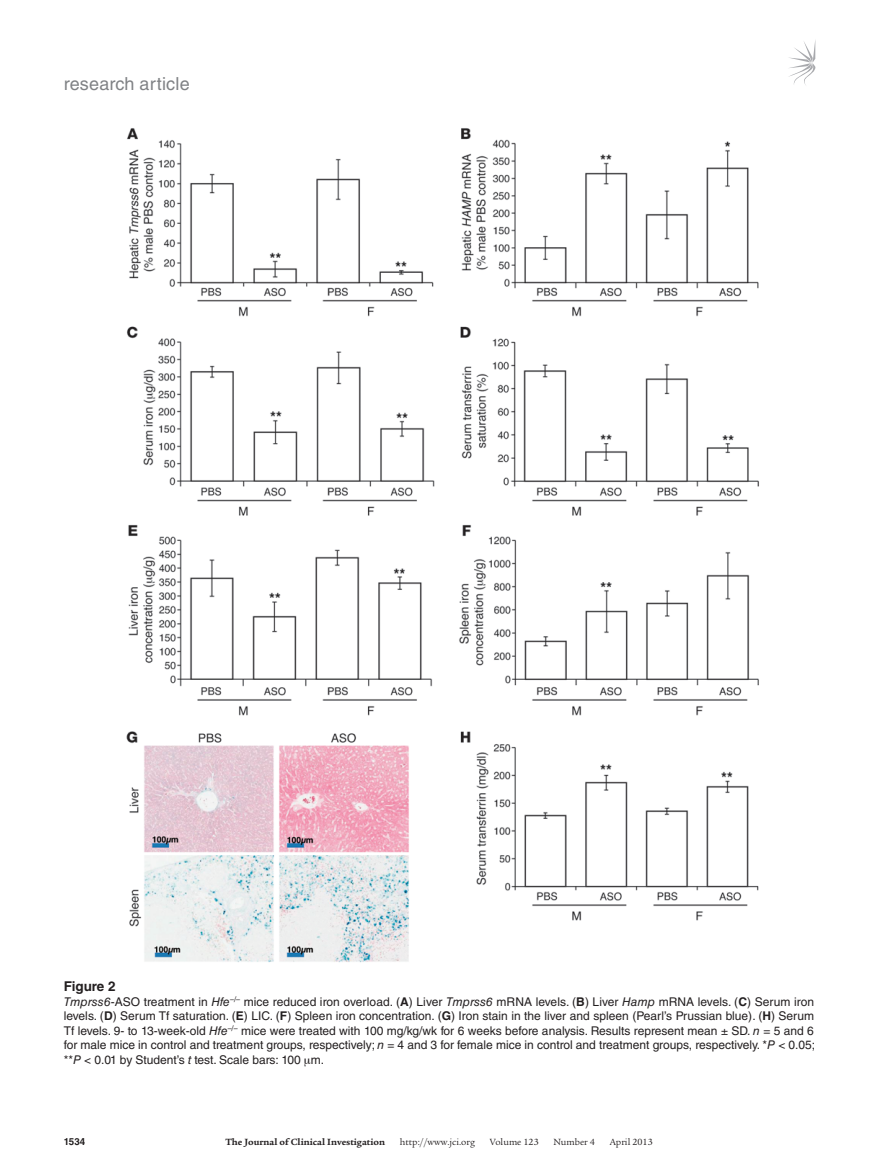
<style>
.page{position:relative;width:878px;height:1175px;background:#fff}
.page>*{position:absolute;margin:0;border:0;box-sizing:border-box;transform-origin:0 0}
.t1{font:18px "Helvetica LT Std";letter-spacing:.01em;color:#808285}
.t2{font:700 13.5px "Helvetica LT Std";color:#231f20}
.t3{font:12px/14.7px "Helvetica LT Std";color:#231f20;text-align:justify}
.t4{font:9.75px "Legacy Serif Std";color:#231f20}
.t5{font:700 9.75px "Legacy Serif Std";color:#231f20}
.t6{font:700 9.75px "Helvetica LT Std";color:#231f20}
.s1{font-style:italic}
.s2{font-weight:700}
</style>
<div class="page">
<svg style="left:789px;top:42px;width:26px;height:43px"></svg>
<img style="left:126px;top:128px;width:633px;height:835px">
<h1 class="t1" style="left:64px;top:73px;width:127px">research article</h1>
<p class="t2" style="left:64px;top:977px;width:53px">Figure 2</p>
<p class="t3" style="left:64px;top:994px;width:753px"><span class="s1">Tmprss6</span>-ASO treatment in <span class="s1">Hfe</span><sup>–/–</sup> mice reduced iron overload. (<span class="s2">A</span>) Liver <span class="s1">Tmprss6</span> mRNA levels. (<span class="s2">B</span>) Liver <span class="s1">Hamp</span> mRNA levels. (<span class="s2">C</span>) Serum iron levels. (<span class="s2">D</span>) Serum Tf saturation. (<span class="s2">E</span>) LIC. (<span class="s2">F</span>) Spleen iron concentration. (<span class="s2">G</span>) Iron stain in the liver and spleen (Pearl’s Prussian blue). (<span class="s2">H</span>) Serum Tf levels. 9- to 13-week-old <span class="s1">Hfe</span><sup>–/–</sup> mice were treated with 100 mg/kg/wk for 6 weeks before analysis. Results represent mean ± SD. <span class="s1">n</span> = 5 and 6 for male mice in control and treatment groups, respectively; <span class="s1">n</span> = 4 and 3 for female mice in control and treatment groups, respectively. *<span class="s1">P</span> &lt; 0.05; **<span class="s1">P</span> &lt; 0.01 by Student’s <span class="s1">t</span> test. Scale bars: 100 m.</p>
<p class="t6" style="left:64px;top:1135px;width:23px">1534</p>
<p class="t5" style="left:225px;top:1135px;width:161px">The Journal of Clinical Investigation</p>
<p class="t4" style="left:400px;top:1136px;width:77px">http://www.jci.org</p>
<p class="t4" style="left:489px;top:1136px;width:50px">Volume 123</p>
<p class="t4" style="left:553px;top:1136px;width:43px">Number 4</p>
<p class="t4" style="left:609px;top:1136px;width:45px">April 2013</p>
</div>
